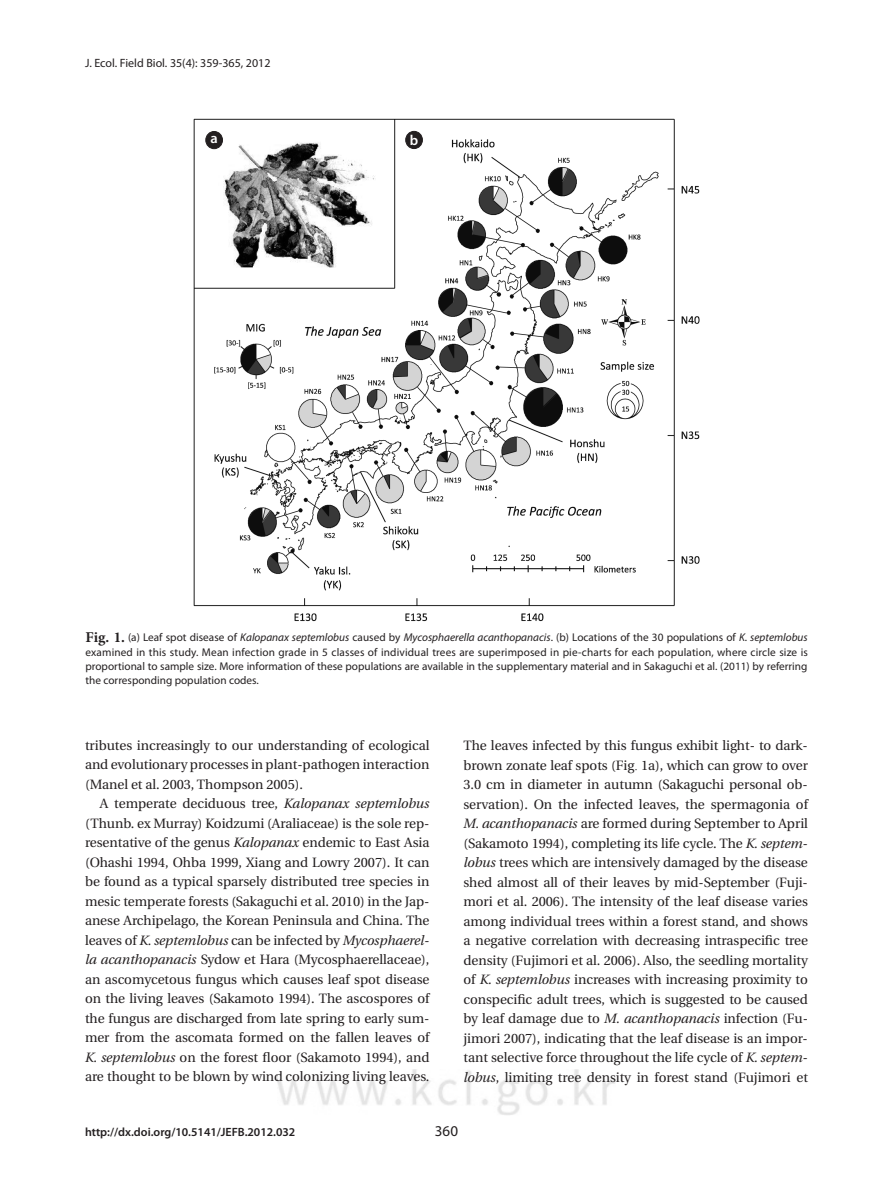
<style>
.page{position:relative;width:893px;height:1191px;background:#fff}
.page>*{position:absolute;margin:0;border:0;box-sizing:border-box;transform-origin:0 0}
.t1{font:15px "Myriad Pro";color:#231f20}
.t2{font:600 14.4px "Myriad Pro";color:#fff}
.t3{font:13.5px/19.5px "Utopia";letter-spacing:-.005em;color:#231f20;text-align:justify}
.t4{font:600 12px "Myriad Pro";color:#231f20}
.t5{font:12px "Myriad Pro";color:#231f20}
.t6{font:11.25px/14.5px "Myriad Pro";color:#231f20;text-align:justify}
.s1{font-family:"Minion Pro";font-weight:700;font-size:15px}
.s2{font-style:italic}
.s3{font-family:"Times New Roman"}
</style>
<div class="page">
<img style="left:193px;top:118px;width:507px;height:504px">
<div style="left:206px;top:131px;width:16px;height:18px;background:#231f20;border-radius:50%"></div>
<div style="left:206px;top:131px;width:17px;height:18px;border:1px solid #231f20;border-radius:50%"></div>
<div style="left:406px;top:131px;width:16px;height:18px;background:#231f20;border-radius:50%"></div>
<div style="left:406px;top:131px;width:17px;height:18px;border:1px solid #231f20;border-radius:50%"></div>
<img style="left:278px;top:1069px;width:337px;height:46px">
<p class="t5" style="left:85px;top:55px;width:187px">J. Ecol. Field Biol. 35(4): 359-365, 2012</p>
<p class="t2" style="left:211px;top:129px;width:9px">a</p>
<p class="t2" style="left:410px;top:131px;width:10px">b</p>
<p class="t6" style="left:85px;top:630px;width:724px"><span class="s1">Fig. 1.</span> (a) Leaf spot disease of <span class="s2">Kalopanax septemlobus</span> caused by <span class="s2">Mycosphaerella acanthopanacis</span>. (b) Locations of the 30 populations of <span class="s2">K. septemlobus </span>examined in this study. Mean infection grade in 5 classes of individual trees are superimposed in pie-charts for each population, where circle size is proportional to sample size. More information of these populations are available in the supplementary material and in Sakaguchi et al. (2011) by referring the corresponding population codes.</p>
<p class="t3" style="left:85px;top:736px;width:346px">tributes increasingly to our understanding of ecological and evolutionary processes in plant-pathogen interaction (Manel et al. 2003, Thompson 2005).</p>
<p class="t3" style="left:85px;top:794px;width:346px;text-indent:15px">A temperate deciduous tree, <span class="s2">Kalopanax septemlobus </span>(Thunb. ex Murray) Koidzumi (Araliaceae) is the sole rep&shy;resentative of the genus <span class="s2">Kalopanax</span> endemic to East Asia (Ohashi 1994, Ohba 1999, Xiang and Lowry 2007). It can be found as a typical sparsely distributed tree species in mesic temperate forests (Sakaguchi et al. 2010) in the Jap&shy;anese Archipelago, the Korean Peninsula and China. The leaves of <span class="s2">K. septemlobus</span> can be infected by <span class="s2">Mycosphaerel&shy;la acanthopanacis</span> Sydow et Hara (Mycosphaerellaceae), an ascomycetous fungus which causes leaf spot disease on the living leaves (Sakamoto 1994). The ascospores of the fungus are discharged from late spring to early sum&shy;mer from the ascomata formed on the fallen leaves of <span class="s2">K. septemlobus</span> on the forest floor (Sakamoto 1994), and are thought to be blown by wind colonizing living leaves.</p>
<p class="t3" style="left:463px;top:736px;width:346px">The leaves infected by this fungus exhibit light- to dark&shy;brown zonate leaf spots (Fig<span class="s3">.</span> 1a), which can grow to over 3.0 cm in diameter in autumn (Sakaguchi personal ob&shy;servation). On the infected leaves, the spermagonia of <span class="s2">M. acanthopanacis</span> are formed during September to April (Sakamoto 1994), completing its life cycle. The <span class="s2">K. septem&shy;lobus</span> trees which are intensively damaged by the disease shed almost all of their leaves by mid-September (Fuji&shy;mori et al. 2006). The intensity of the leaf disease varies among individual trees within a forest stand, and shows a negative correlation with decreasing intraspecific tree density (Fujimori et al. 2006). Also, the seedling mortality of <span class="s2">K. septemlobus</span> increases with increasing proximity to conspecific adult trees, which is suggested to be caused by leaf damage due to <span class="s2">M. acanthopanacis</span> infection (Fu&shy;jimori 2007), indicating that the leaf disease is an impor&shy;tant selective force throughout the life cycle of <span class="s2">K. septem&shy;lobus</span>, limiting tree density in forest stand (Fujimori et</p>
<p class="t4" style="left:85px;top:1124px;width:212px">http://dx.doi.org/10.5141/JEFB.2012.032</p>
<p class="t1" style="left:435px;top:1122px;width:25px">360</p>
</div>
